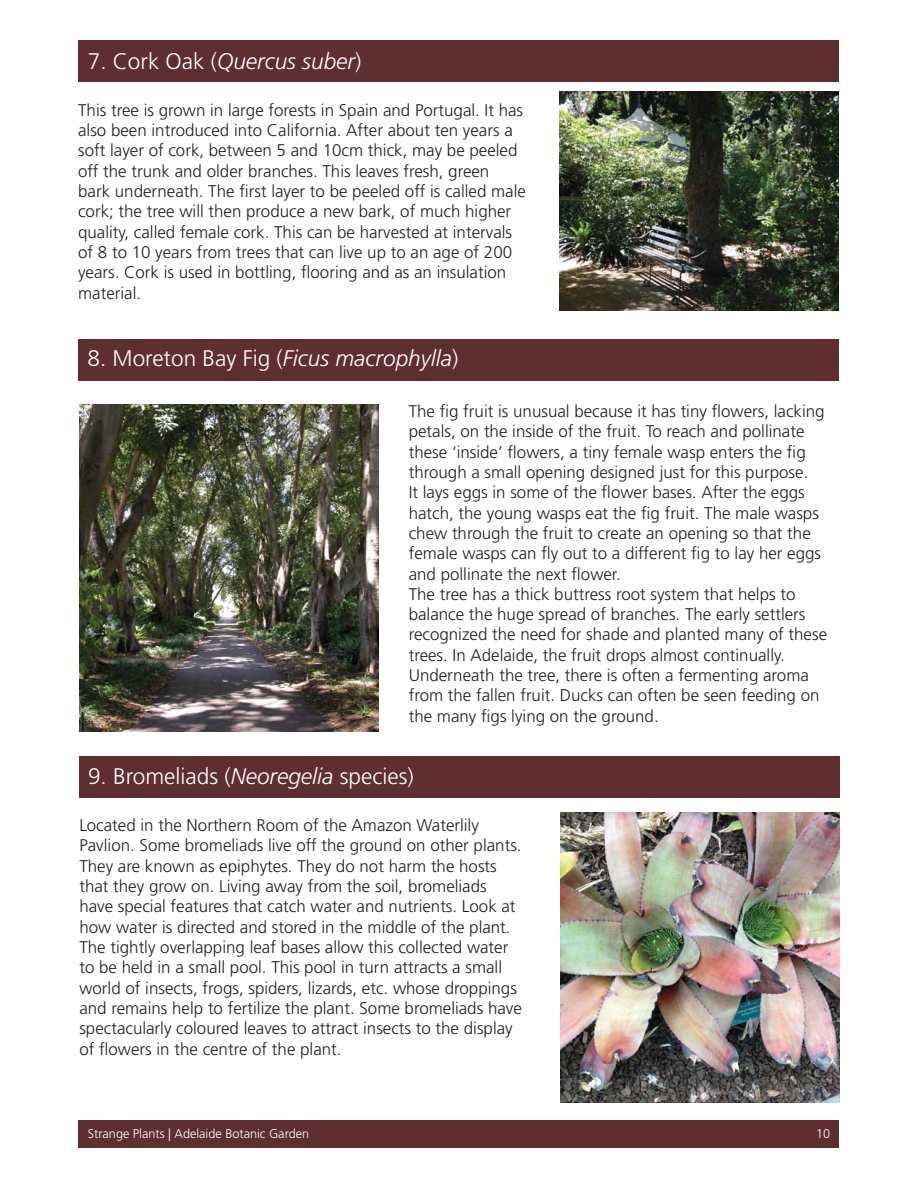
<style>
.page{position:relative;width:918px;height:1188px;background:#fff}
.page>*{position:absolute;margin:0;border:0;box-sizing:border-box;transform-origin:0 0}
.t1{font:300 22.65px "Frutiger LT Std";color:#fff}
.t2{font:italic 300 22.65px "Frutiger LT Std";color:#fff}
.t3{font:300 16.95px/20.2px "Frutiger LT Std";color:#231f20}
.t4{font:300 12.75px "Frutiger LT Std";color:#fff}
.s1{font-style:normal}
.s2{font-style:italic}
</style>
<div class="page">
<div style="left:79px;top:1121px;width:760px;height:27px;background:#5e2e31"></div>
<div style="left:79px;top:40px;width:760px;height:42px;background:#5e2e31"></div>
<div style="left:79px;top:339px;width:760px;height:42px;background:#5e2e31"></div>
<div style="left:79px;top:756px;width:760px;height:42px;background:#5e2e31"></div>
<img style="left:560px;top:91px;width:279px;height:220px">
<img style="left:79px;top:404px;width:299px;height:328px">
<img style="left:560px;top:813px;width:280px;height:290px">
<h1 class="t2" style="left:88px;top:48px;width:275px"><span class="s1">7. Cork Oak (</span>Quercus suber<span class="s1">)</span></h1>
<p class="t3" style="left:78px;top:101px;width:449px">This tree is grown in large forests in Spain and Portugal. It has also been introduced into California. After about ten years a soft layer of cork, between 5 and 10cm thick, may be peeled off the trunk and older branches. This leaves fresh, green<br>bark underneath. The first layer to be peeled off is called male cork; the tree will then produce a new bark, of much higher quality, called female cork. This can be harvested at intervals of 8 to 10 years from trees that can live up to an age of 200 years. Cork is used in bottling, flooring and as an insulation material.</p>
<h1 class="t1" style="left:88px;top:349px;width:372px">8. Moreton Bay Fig (<span class="s2">Ficus macrophylla</span>)</h1>
<p class="t3" style="left:409px;top:402px;width:420px">The fig fruit is unusual because it has tiny flowers, lacking petals, on the inside of the fruit. To reach and pollinate these ‘inside’ flowers, a tiny female wasp enters the fig through a small opening designed just for this purpose.<br>It lays eggs in some of the flower bases. After the eggs hatch, the young wasps eat the fig fruit. The male wasps chew through the fruit to create an opening so that the female wasps can fly out to a different fig to lay her eggs and pollinate the next flower.<br>The tree has a thick buttress root system that helps to balance the huge spread of branches. The early settlers recognized the need for shade and planted many of these trees. In Adelaide, the fruit drops almost continually.<br>Underneath the tree, there is often a fermenting aroma from the fallen fruit. Ducks can often be seen feeding on the many figs lying on the ground.</p>
<h1 class="t1" style="left:88px;top:766px;width:327px">9. Bromeliads (<span class="s2">Neoregelia</span> species)</h1>
<p class="t3" style="left:79px;top:816px;width:444px">Located in the Northern Room of the Amazon Waterlily Pavlion. Some bromeliads live off the ground on other plants.<br>They are known as epiphytes. They do not harm the hosts that they grow on. Living away from the soil, bromeliads have special features that catch water and nutrients. Look at how water is directed and stored in the middle of the plant.<br>The tightly overlapping leaf bases allow this collected water to be held in a small pool. This pool in turn attracts a small world of insects, frogs, spiders, lizards, etc. whose droppings and remains help to fertilize the plant. Some bromeliads have spectacularly coloured leaves to attract insects to the display of flowers in the centre of the plant.</p>
<p class="t4" style="left:88px;top:1129px;width:223px">Strange Plants | Adelaide Botanic Garden</p>
<p class="t4" style="left:816px;top:1129px;width:16px">10</p>
</div>
